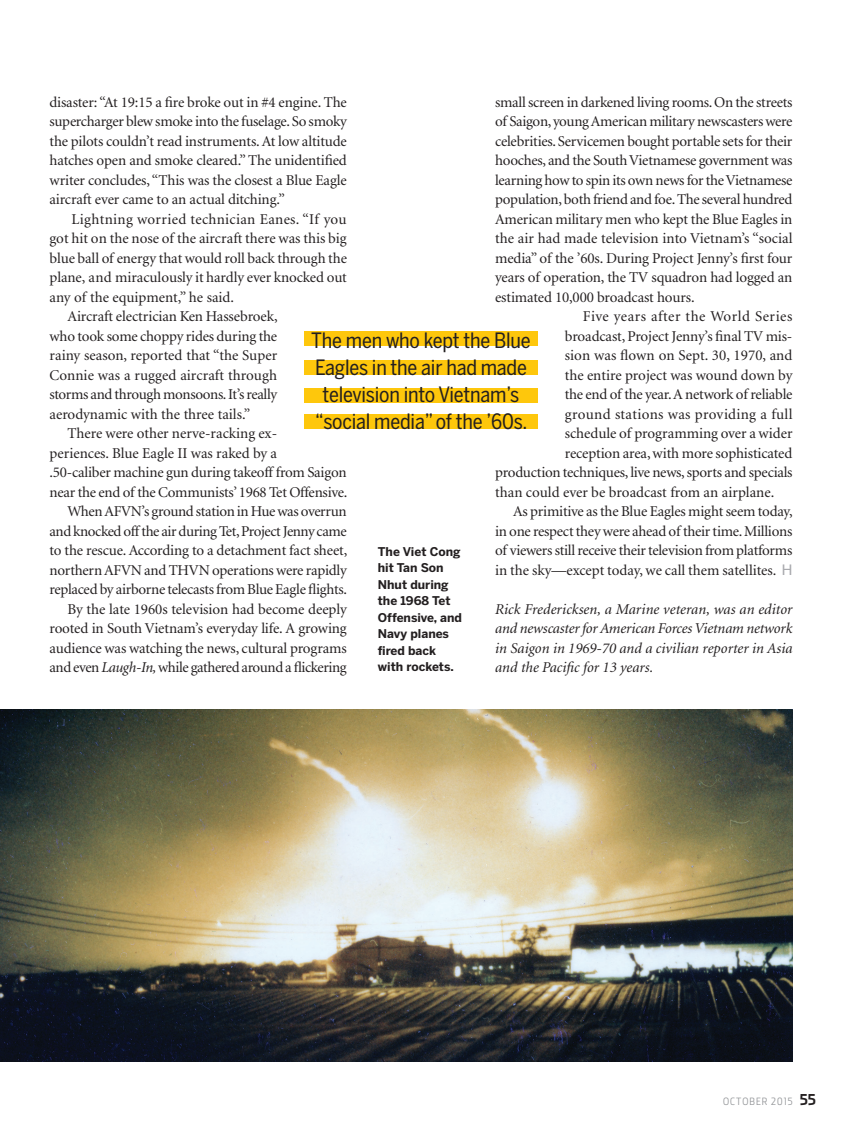
<style>
.page{position:relative;width:851px;height:1134px;background:#fff}
.page>*{position:absolute;margin:0;border:0;box-sizing:border-box;transform-origin:0 0}
.VIET_pullquote{font:21px/27px "Benton Sans Cond";letter-spacing:-.01em;color:#231f20;text-align:center}
.FEATURE_body{font:15px/19.5px "Minion";letter-spacing:-.01em;color:#231f20;text-align:justify}
.FEATURE_body-2{font:italic 15px/19.5px "Minion";color:#231f20;text-align:justify}
.FEATURE_body-3{font:15px "Minion";letter-spacing:.02em;color:#231f20}
.FEATURE_body-4{font:15px "Minion";letter-spacing:.035em;color:#231f20}
.VIET_caption{font:700 12px/16.5px "Benton Sans";color:#231f20}
.t1{font:300 10.2px "Stainless Cond";letter-spacing:.1em;color:#939598}
.s1{font-style:italic}
.s2{font-family:"Helvetica";font-size:14.7px;color:#a8a9ad}
.s3{font-weight:700;font-size:15px;color:#231f20}
</style>
<div class="page">
<div style="left:304px;top:332px;width:234px;height:14px;background:#fec70c"></div>
<img style="left:0;top:710px;width:792px;height:352px">
<div style="left:304px;top:360px;width:234px;height:14px;background:#fec70c"></div>
<div style="left:304px;top:389px;width:234px;height:14px;background:#fec70c"></div>
<div style="left:304px;top:414px;width:234px;height:14px;background:#fec70c"></div>
<p class="FEATURE_body" style="left:50px;top:93px;width:299px">disaster: “At 19:15 a fire broke out in #4 engine. The supercharger blew smoke into the fuselage. So smoky the pilots couldn’t read instruments. At low altitude hatches open and smoke cleared.” The unidentified writer concludes, “This was the closest a Blue Eagle aircraft ever came to an actual ditching.”</p>
<p class="FEATURE_body" style="left:50px;top:210px;width:299px;text-indent:22px">Lightning worried technician Eanes. “If you got hit on the nose of the aircraft there was this big blue ball of energy that would roll back through the plane, and miraculously it hardly ever knocked out any of the equipment,” he said.</p>
<p class="FEATURE_body" style="left:50px;top:307px;width:230px;text-indent:18px">Aircraft electrician Ken Hassebroek, who took some choppy rides during the rainy season, reported that “the Super Connie was a rugged aircraft through storms and through monsoons. It’s really aerodynamic with the three tails.”</p>
<p class="FEATURE_body" style="left:50px;top:424px;width:299px;text-align:left;text-indent:18px">There were other nerve-racking ex-<br>periences. Blue Eagle II was raked by a<br>.50-caliber machine gun during takeoff from Saigon near the end of the Communists’ 1968 Tet Offensive.</p>
<p class="FEATURE_body" style="left:50px;top:502px;width:299px;text-indent:18px">When AFVN’s ground station in Hue was overrun and knocked off the air during Tet, Project Jenny came to the rescue. According to a detachment fact sheet, northern AFVN and THVN operations were rapidly replaced by airborne telecasts from Blue Eagle flights.</p>
<p class="FEATURE_body" style="left:50px;top:600px;width:299px;text-indent:18px">By the late 1960s television had become deeply rooted in South Vietnam’s everyday life. A growing audience was watching the news, cultural programs and even <span class="s1">Laugh-In,</span> while gathered around a flickering</p>
<p class="FEATURE_body" style="left:495px;top:93px;width:299px">small screen in darkened living rooms. On the streets of Saigon, young American military newscasters were celebrities. Servicemen bought portable sets for their hooches, and the South Vietnamese government was learning how to spin its own news for the Vietnamese population, both friend and foe. The several hundred American military men who kept the Blue Eagles in the air had made television into Vietnam’s “social media” of the ’60s. During Project Jenny’s first four years of operation, the TV squadron had logged an estimated 10,000 broadcast hours.</p>
<p class="FEATURE_body-4" style="left:582px;top:309px;width:211px">Five years after the World Series</p>
<p class="FEATURE_body" style="left:564px;top:327px;width:229px">broadcast, Project Jenny’s final TV mis-</p>
<p class="FEATURE_body" style="left:564px;top:346px;width:229px">sion was flown on Sept. 30, 1970, and</p>
<p class="FEATURE_body" style="left:564px;top:366px;width:229px">the entire project was wound down by</p>
<p class="FEATURE_body" style="left:564px;top:385px;width:229px">the end of the year. A network of reliable</p>
<p class="FEATURE_body-3" style="left:564px;top:406px;width:229px">ground stations was providing a full</p>
<p class="FEATURE_body" style="left:564px;top:424px;width:229px">schedule of programming over a wider</p>
<p class="FEATURE_body" style="left:564px;top:444px;width:229px">reception area, with more sophisticated</p>
<p class="FEATURE_body" style="left:495px;top:463px;width:299px">production techniques, live news, sports and specials</p>
<p class="FEATURE_body" style="left:495px;top:483px;width:281px">than could ever be broadcast from an airplane.</p>
<p class="FEATURE_body" style="left:495px;top:502px;width:299px;text-indent:18px">As primitive as the Blue Eagles might seem today, in one respect they were ahead of their time. Millions of viewers still receive their television from platforms in the sky—except today, we call them satellites. <span class="s2">H</span></p>
<p class="FEATURE_body-2" style="left:495px;top:600px;width:299px">Rick Fredericksen, a Marine veteran, was an editor and newscaster for American Forces Vietnam network in Saigon in 1969-70 and a civilian reporter in Asia and the Pacific for 13 years.</p>
<p class="VIET_pullquote" style="left:311px;top:327px;width:221px">The men who kept the Blue<br>Eagles in the air had made television into Vietnam’s “social media” of the ’60s.</p>
<p class="VIET_caption" style="left:378px;top:543px;width:86px">The Viet Cong hit Tan Son<br>Nhut during the 1968 Tet<br>Offensive, and<br>Navy planes fired back with rockets.</p>
<p class="t1" style="left:723px;top:1095px;width:94px">OCTOBER 2015 <span class="s3">55</span></p>
</div>
